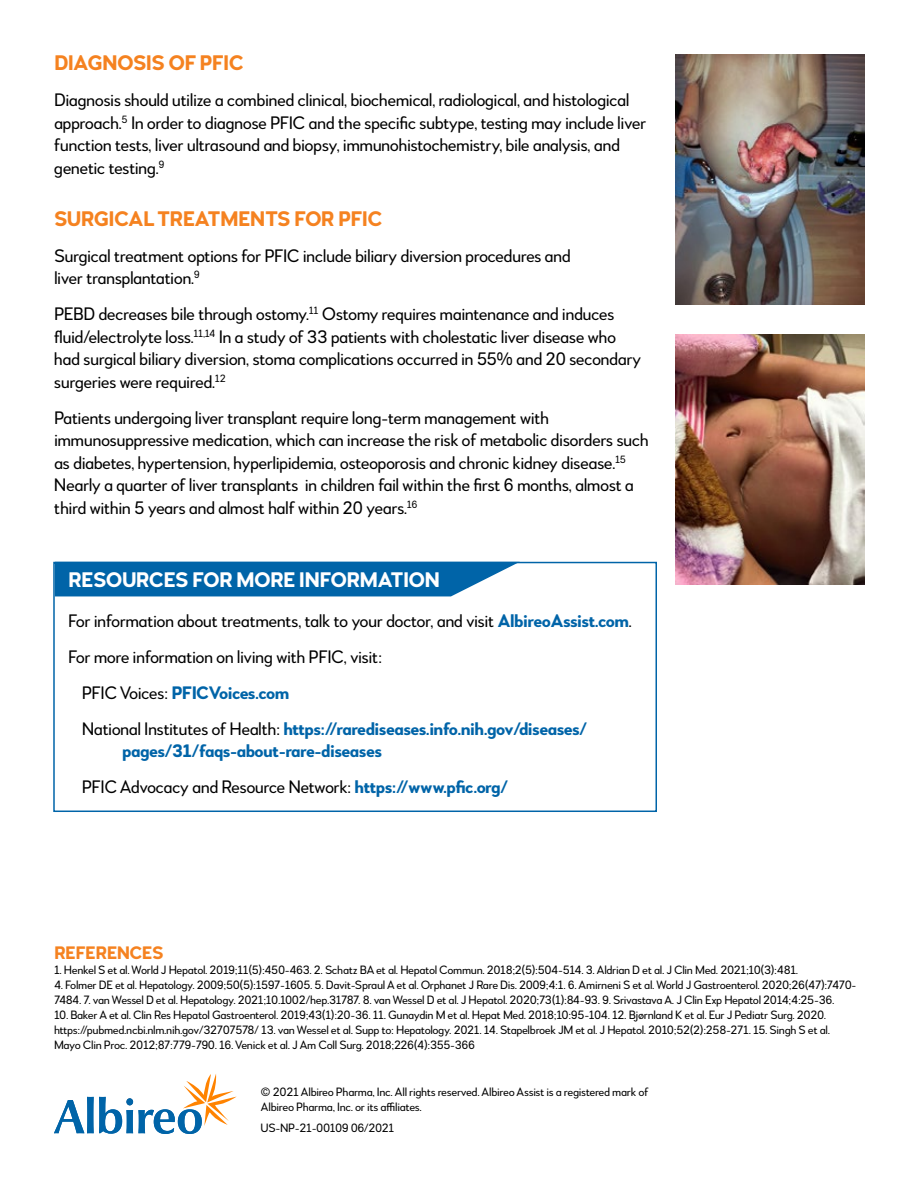
<style>
.page{position:relative;width:918px;height:1188px;background:#fff}
.page>*{position:absolute;margin:0;border:0;box-sizing:border-box;transform-origin:0 0}
.t1{font:700 21px "Woodford Bourne PRO";letter-spacing:-.03em;color:#f58220}
.t2{font:700 21px "Woodford Bourne PRO";letter-spacing:-.03em;color:#fff}
.t3{font:18px/22.5px "Woodford Bourne PRO";letter-spacing:-.03em;color:#000}
.t4{font:700 18px/36px "Woodford Bourne PRO";letter-spacing:-.03em;color:#0064a8}
.t5{font:700 18px "Woodford Bourne PRO";letter-spacing:-.03em;color:#f58220}
.t6{font:12px/15px "Woodford Bourne PRO";letter-spacing:-.03em;color:#000}
.s1{font-weight:700;color:#0064a8}
.s2{font-weight:400;color:#000}
</style>
<div class="page">
<svg style="left:54px;top:1074px;width:183px;height:60px"></svg>
<img style="left:676px;top:54px;width:188px;height:250px">
<img style="left:676px;top:334px;width:189px;height:250px">
<div style="left:53px;top:562px;width:604px;height:250px;border:2px solid #0064a8"></div>
<svg style="left:55px;top:562px;width:465px;height:34px;background:#126fae"></svg>
<p class="t1" style="left:54px;top:50px;width:191px">DIAGNOSIS OF PFIC</p>
<p class="t3" style="left:54px;top:89px;width:594px">Diagnosis should utilize a combined clinical, biochemical, radiological, and histological approach.<sup>5</sup> In order to diagnose PFIC and the specific subtype, testing may include liver function tests, liver ultrasound and biopsy, immunohistochemistry, bile analysis, and genetic testing.<sup>9</sup></p>
<p class="t1" style="left:54px;top:205px;width:330px">SURGICAL TREATMENTS FOR PFIC</p>
<p class="t3" style="left:54px;top:245px;width:519px">Surgical treatment options for PFIC include biliary diversion procedures and liver transplantation.<sup>9</sup></p>
<p class="t3" style="left:54px;top:303px;width:589px">PEBD decreases bile through ostomy.<sup>11</sup> Ostomy requires maintenance and induces fluid/electrolyte loss.<sup>11,14</sup> In a study of 33 patients with cholestatic liver disease who had surgical biliary diversion, stoma complications occurred in 55% and 20 secondary surgeries were required.<sup>12</sup></p>
<p class="t3" style="left:54px;top:407px;width:596px">Patients undergoing liver transplant require long-term management with immunosuppressive medication, which can increase the risk of metabolic disorders such as diabetes, hypertension, hyperlipidemia, osteoporosis and chronic kidney disease.<sup>15<br></sup>Nearly a quarter of liver transplants in children fail within the first 6 months, almost a third within 5 years and almost half within 20 years.<sup>16</sup></p>
<p class="t2" style="left:68px;top:566px;width:373px">RESOURCES FOR MORE INFORMATION</p>
<p class="t3" style="left:68px;top:610px;width:565px">For information about treatments, talk to your doctor, and visit <span class="s1">AlbireoAssist.com</span>.</p>
<p class="t3" style="left:68px;top:646px;width:316px">For more information on living with PFIC, visit:</p>
<p class="t4" style="left:82px;top:675px;width:209px"><span class="s2">PFIC Voices:</span> PFICVoices.com</p>
<p class="t4" style="left:82px;top:711px;width:507px"><span class="s2">National Institutes of Health:</span> https://rarediseases.info.nih.gov/diseases/</p>
<p class="t4" style="left:82px;top:733px;width:428px;text-indent:40px">pages/31/faqs-about-rare-diseases<br><span class="s2">PFIC Advocacy and Resource Network:</span> https://www.pfic.org/</p>
<p class="t5" style="left:54px;top:941px;width:111px">REFERENCES</p>
<p class="t6" style="left:54px;top:962px;width:746px">1. Henkel S et al. World J Hepatol. 2019;11(5):450-463. 2. Schatz BA et al. Hepatol Commun. 2018;2(5):504-514. 3. Aldrian D et al. J Clin Med. 2021;10(3):481.</p>
<p class="t6" style="left:54px;top:977px;width:804px">4. Folmer DE et al. Hepatology. 2009;50(5):1597-1605. 5. Davit-Spraul A et al. Orphanet J Rare Dis. 2009;4:1. 6. Amirneni S et al. World J Gastroenterol. 2020;26(47):7470-<br>7484. 7. van Wessel D et al. Hepatology. 2021;10.1002/hep.31787. 8. van Wessel D et al. J Hepatol. 2020;73(1):84-93. 9. Srivastava A. J Clin Exp Hepatol 2014;4:25-36.</p>
<p class="t6" style="left:54px;top:1007px;width:778px">10. Baker A et al. Clin Res Hepatol Gastroenterol. 2019;43(1):20-36. 11. Gunaydin M et al. Hepat Med. 2018;10:95-104. 12. Bjørnland K et al. Eur J Pediatr Surg. 2020. https://pubmed.ncbi.nlm.nih.gov/32707578/ 13. van Wessel et al. Supp to: Hepatology. 2021. 14. Stapelbroek JM et al. J Hepatol. 2010;52(2):258-271. 15. Singh S et al.<br>Mayo Clin Proc. 2012;87:779-790. 16. Venick et al. J Am Coll Surg. 2018;226(4):355-366</p>
<p class="t6" style="left:261px;top:1084px;width:390px">© 2021 Albireo Pharma, Inc. All rights reserved. Albireo Assist is a registered mark of<br>Albireo Pharma, Inc. or its affiliates.</p>
<p class="t6" style="left:261px;top:1121px;width:135px">US-NP-21-00109 06/2021</p>
</div>
